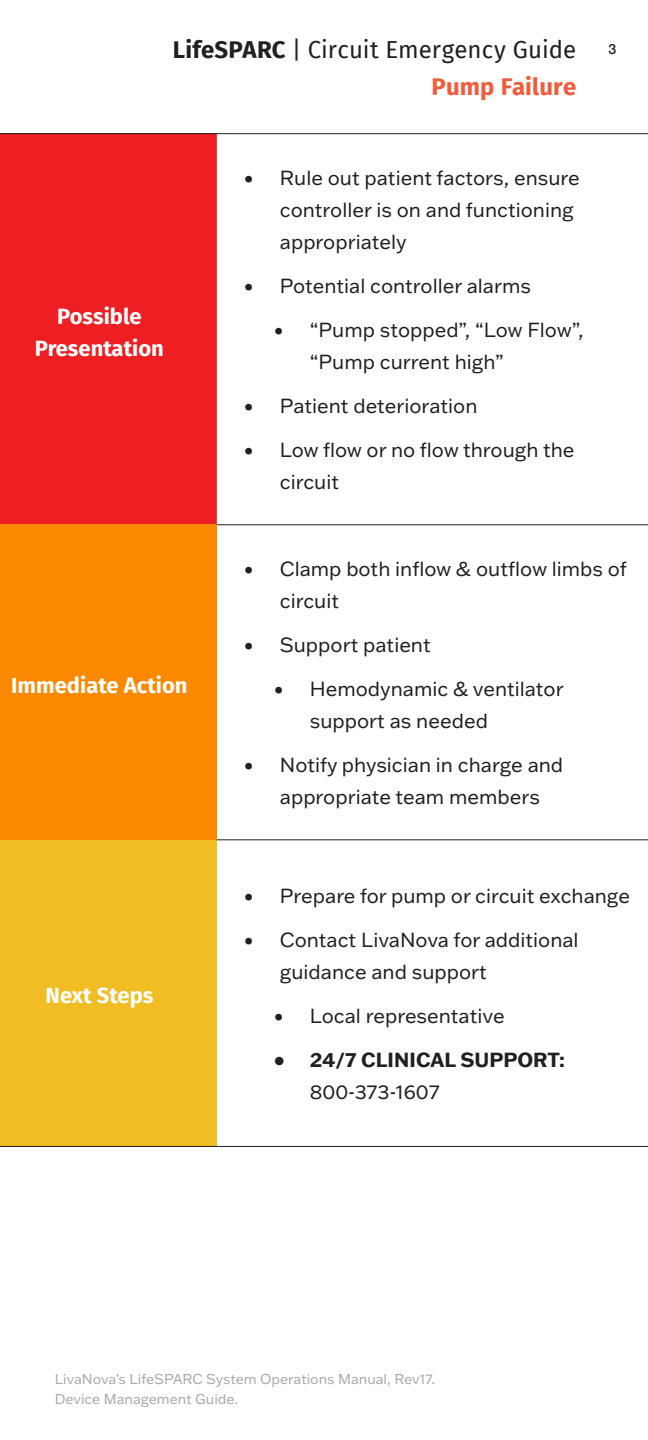
<style>
.page{position:relative;width:648px;height:1440px;background:#fff}
.page>*{position:absolute;margin:0;border:0;box-sizing:border-box;transform-origin:0 0}
.t1{font:24px "Fira Sans";letter-spacing:.005em;color:#231f20}
.t2{font:700 24px "Fira Sans";letter-spacing:.005em;color:#f15c3c}
.t3{font:700 22px/32px "Fira Sans";color:#fff;text-align:center}
.t4{font:20px/32px "Franklin Gothic ATF";color:#231f20}
.t5{font:700 20px/32px "Franklin Gothic ATF";color:#231f20}
.t6{font:14px/20px "Franklin Gothic ATF";color:#a8a9ad}
.t7{font:500 14px "Helvetica Neue";color:#231f20}
.s1{font-weight:700}
.s2{font-weight:400}
</style>
<div class="page">
<div style="left:0;top:134px;width:217px;height:391px;background:#ee1f23"></div>
<div style="left:0;top:525px;width:217px;height:315px;background:#fa8900"></div>
<div style="left:0;top:840px;width:217px;height:306px;background:#f2bd23"></div>
<hr style="left:217px;top:133px;width:431px;height:1px;background:#231f20">
<hr style="left:217px;top:1146px;width:431px;height:1px;background:#231f20">
<hr style="left:217px;top:524px;width:431px;height:1px;background:#231f20">
<hr style="left:217px;top:839px;width:431px;height:1px;background:#231f20">
<hr style="left:0;top:133px;width:217px;height:1px;background:#231f20">
<hr style="left:0;top:1146px;width:217px;height:1px;background:#231f20">
<p class="t1" style="left:173px;top:32px;width:405px"><span class="s1">LifeSPARC</span> | Circuit Emergency Guide</p>
<p class="t7" style="left:608px;top:38px;width:9px">3</p>
<p class="t2" style="left:432px;top:66px;width:146px">Pump Failure</p>
<p class="t3" style="left:35px;top:298px;width:131px">Possible<br>Presentation</p>
<p class="t4" style="left:280px;top:161px;width:301px;text-indent:-36px">• Rule out patient factors, ensure controller is on and functioning appropriately</p>
<p class="t4" style="left:244px;top:269px;width:289px">• Potential controller alarms</p>
<p class="t4" style="left:310px;top:313px;width:275px;text-indent:-36px">• “Pump stopped”, “Low Flow”, “Pump current high”</p>
<p class="t4" style="left:244px;top:389px;width:235px">• Patient deterioration</p>
<p class="t4" style="left:280px;top:433px;width:296px;text-indent:-36px">• Low flow or no flow through the circuit</p>
<p class="t3" style="left:11px;top:667px;width:178px">Immediate Action</p>
<p class="t3" style="left:45px;top:978px;width:109px">Next Steps</p>
<p class="t4" style="left:280px;top:552px;width:348px;text-indent:-36px">• Clamp both inflow &amp; outflow limbs of circuit</p>
<p class="t4" style="left:244px;top:628px;width:188px">• Support patient</p>
<p class="t4" style="left:310px;top:672px;width:255px;text-indent:-36px">• Hemodynamic &amp; ventilator support as needed</p>
<p class="t4" style="left:280px;top:748px;width:285px;text-indent:-36px">• Notify physician in charge and appropriate team members</p>
<p class="t4" style="left:244px;top:879px;width:388px">• Prepare for pump or circuit exchange</p>
<p class="t4" style="left:280px;top:923px;width:300px;text-indent:-36px">• Contact LivaNova for additional guidance and support</p>
<p class="t4" style="left:274px;top:999px;width:232px">• Local representative</p>
<p class="t5" style="left:310px;top:1043px;width:257px;text-indent:-36px">• 24/7 CLINICAL SUPPORT:<br><span class="s2">800-373-1607</span></p>
<p class="t6" style="left:55px;top:1369px;width:382px">LivaNova’s LifeSPARC System Operations Manual, Rev17.<br>Device Management Guide.</p>
</div>
